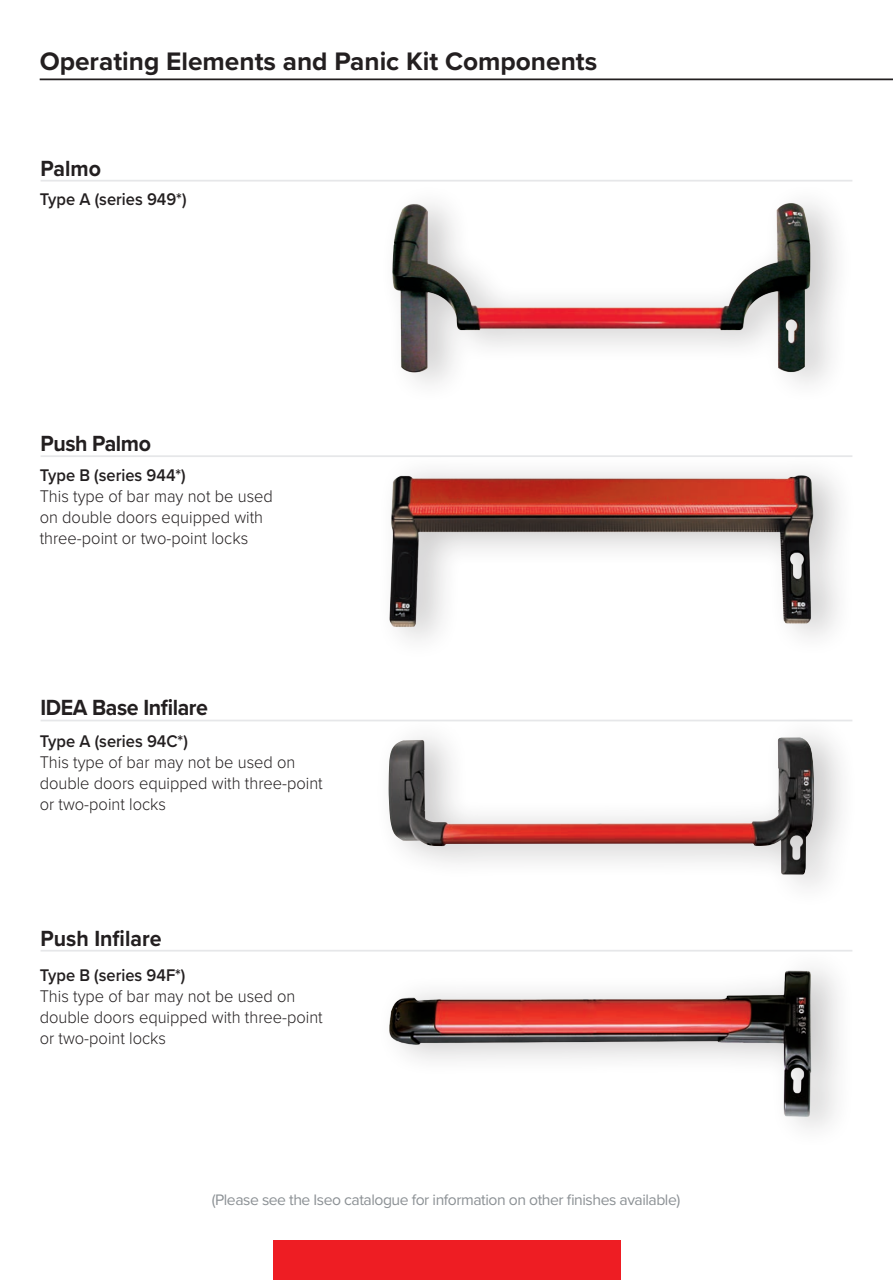
<style>
.page{position:relative;width:893px;height:1280px;background:#fff}
.page>*{position:absolute;margin:0;border:0;box-sizing:border-box;transform-origin:0 0}
.t1{font:700 26.25px "Proxima Nova";color:#231f20}
.t2{font:700 22.75px "Proxima Nova";letter-spacing:-.02em;color:#231f20;scale:.94 1}
.t3{font:700 22.75px "Proxima Nova";color:#231f20;scale:.94 1}
.t4{font:300 17.5px/21px "Proxima Nova";color:#231f20;scale:.94 1}
.t5{font:600 17.5px "Proxima Nova";color:#231f20;scale:.94 1}
.t6{font:15.75px "Proxima Nova";letter-spacing:-.03em;color:#8c9195}
</style>
<div class="page">
<div style="left:273px;top:1240px;width:347px;height:40px;background:#ee1d23"></div>
<hr style="left:41px;top:180px;width:811px;height:2px;background:#e6e7e9">
<hr style="left:41px;top:455px;width:811px;height:2px;background:#e6e7e9">
<hr style="left:41px;top:720px;width:811px;height:1px;background:#e6e7e9">
<hr style="left:41px;top:950px;width:811px;height:1px;background:#e6e7e9">
<div style="left:379px;top:181px;width:476px;height:224px;background:#fff"></div>
<img style="left:392px;top:203px;width:439px;height:181px">
<div style="left:375px;top:452px;width:482px;height:210px;background:#231f20;opacity:.25"></div>
<img style="left:375px;top:456px;width:457px;height:188px">
<div style="left:374px;top:713px;width:485px;height:197px;background:#231f20;opacity:.25"></div>
<img style="left:389px;top:737px;width:425px;height:138px">
<div style="left:376px;top:947px;width:480px;height:204px;background:#231f20;opacity:.25"></div>
<img style="left:381px;top:964px;width:440px;height:158px">
<hr style="left:40px;top:78px;width:853px;height:2px;background:#231f20">
<h1 class="t1" style="left:40px;top:42px;width:559px">Operating Elements and Panic Kit Components</h1>
<h2 class="t2" style="left:41px;top:151px;width:66px">Palmo</h2>
<p class="t5" style="left:40px;top:186px;width:158px">Type A (series 949*)</p>
<h2 class="t2" style="left:41px;top:426px;width:119px">Push Palmo</h2>
<p class="t5" style="left:40px;top:462px;width:157px">Type B (series 944*)</p>
<p class="t4" style="left:40px;top:484px;width:250px">This type of bar may not be used on double doors equipped with three-point or two-point locks</p>
<h2 class="t2" style="left:41px;top:691px;width:180px">IDEA Base Infilare</h2>
<p class="t5" style="left:40px;top:728px;width:159px">Type A (series 94C*)</p>
<p class="t4" style="left:40px;top:751px;width:303px">This type of bar may not be used on double doors equipped with three-point or two-point locks</p>
<h2 class="t3" style="left:41px;top:921px;width:130px">Push Infilare</h2>
<p class="t5" style="left:40px;top:962px;width:157px">Type B (series 94F*)</p>
<p class="t4" style="left:40px;top:984px;width:303px">This type of bar may not be used on double doors equipped with three-point or two-point locks</p>
<p class="t6" style="left:212px;top:1188px;width:470px">(Please see the Iseo catalogue for information on other finishes available)</p>
</div>
